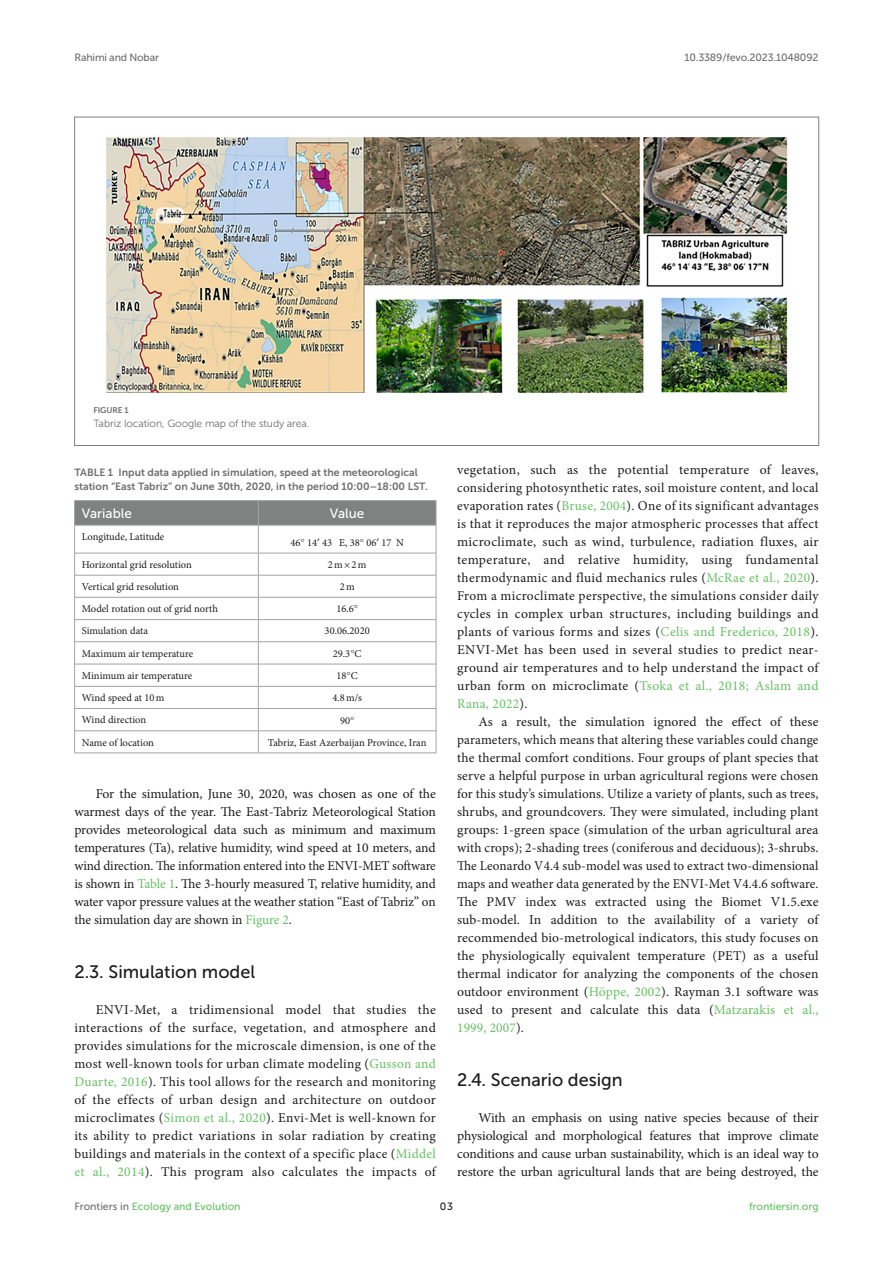
<style>
.page{position:relative;width:893px;height:1263px;background:#fff}
.page>*{position:absolute;margin:0;border:0;box-sizing:border-box;transform-origin:0 0}
.HEAD_2{font:18px "Museo Sans 500";color:#1b1c1b}
.TEXT_FLUSH{font:13.5px/18px "Minion Pro";letter-spacing:.02em;color:#1b1c1b;text-align:justify}
.TEXT{font:13.5px/18px "Minion Pro";color:#1b1c1b;text-align:justify}
.TB_CH{font:13.5px "Museo Sans 500";color:#fff}
.TB_TX{font:10.5px "Minion Pro";color:#1b1c1b}
.TT{font:10.5px/13.5px "Museo Sans 700";color:#706f70}
.t1{font:10.5px "Museo Sans 500";color:#65c161}
.t2{font:10.5px "Museo Sans 500";letter-spacing:-.015em;color:#706f70}
.FIG_LEG{font:10.5px "Museo Sans 300";letter-spacing:-.01em;color:#706f70}
.t3{font:10.5px "Museo Sans 500";color:#1b1c1b}
.FIG_HD{font:8.25px "Museo Sans 700";letter-spacing:-.01em;color:#706f70}
.s1{font-family:"STIX"}
.s2{font-family:"Gentium Plus"}
.s3{color:#65c161}
.s4{color:#706f70}
</style>
<div class="page">
<img style="left:106px;top:137px;width:682px;height:256px">
<hr style="left:258px;top:753px;width:178px;height:1px;background:#a2a3a3">
<hr style="left:74px;top:753px;width:184px;height:1px;background:#a2a3a3">
<svg style="left:74px;top:500px;width:363px;height:253px"></svg>
<hr style="left:74px;top:553px;width:184px;height:1px;background:#a2a3a3">
<p class="t2" style="left:74px;top:51px;width:86px">Rahimi and Nobar</p>
<p class="t2" style="left:685px;top:51px;width:135px">10.3389/fevo.2023.1048092</p>
<p class="FIG_HD" style="left:94px;top:406px;width:37px">FIGURE 1</p>
<p class="FIG_LEG" style="left:94px;top:417px;width:217px">Tabriz location, Google map of the study area.</p>
<p class="TT" style="left:74px;top:466px;width:355px">TABLE 1 Input data applied in simulation, speed at the meteorological station “East Tabriz” on June 30th, 2020, in the period 10:00–18:00 LST.</p>
<p class="TB_CH" style="left:82px;top:506px;width:52px">Variable</p>
<p class="TB_CH" style="left:330px;top:506px;width:36px">Value</p>
<p class="TB_TX" style="left:82px;top:530px;width:84px">Longitude, Latitude</p>
<p class="TB_TX" style="left:290px;top:535px;width:115px">46<span class="s1">°</span> 14<span class="s2">′</span> 43 E, 38<span class="s1">°</span> 06<span class="s2">′</span> 17 N</p>
<p class="TB_TX" style="left:82px;top:558px;width:112px">Horizontal grid resolution</p>
<p class="TB_TX" style="left:328px;top:558px;width:40px">2m×2m</p>
<p class="TB_TX" style="left:82px;top:580px;width:99px">Vertical grid resolution</p>
<p class="TB_TX" style="left:340px;top:580px;width:16px">2m</p>
<p class="TB_TX" style="left:82px;top:602px;width:138px">Model rotation out of grid north</p>
<p class="TB_TX" style="left:336px;top:602px;width:23px">16.6<span class="s1">°</span></p>
<p class="TB_TX" style="left:82px;top:624px;width:68px">Simulation data</p>
<p class="TB_TX" style="left:325px;top:624px;width:47px">30.06.2020</p>
<p class="TB_TX" style="left:82px;top:646px;width:113px">Maximum air temperature</p>
<p class="TB_TX" style="left:333px;top:646px;width:30px">29.3<span class="s1">°</span>C</p>
<p class="TB_TX" style="left:82px;top:668px;width:112px">Minimum air temperature</p>
<p class="TB_TX" style="left:337px;top:669px;width:23px">18<span class="s1">°</span>C</p>
<p class="TB_TX" style="left:82px;top:691px;width:84px">Wind speed at 10m</p>
<p class="TB_TX" style="left:332px;top:691px;width:31px">4.8m/s</p>
<p class="TB_TX" style="left:82px;top:713px;width:66px">Wind direction</p>
<p class="TB_TX" style="left:340px;top:713px;width:16px">90<span class="s1">°</span></p>
<p class="TB_TX" style="left:82px;top:735px;width:74px">Name of location</p>
<p class="TB_TX" style="left:268px;top:735px;width:160px">Tabriz, East Azerbaijan Province, Iran</p>
<p class="TEXT" style="left:74px;top:785px;width:363px;text-indent:21px">For the simulation, June 30, 2020, was chosen as one of the warmest days of the year. The East-Tabriz Meteorological Station provides meteorological data such as minimum and maximum temperatures (Ta), relative humidity, wind speed at 10 meters, and wind direction. The information entered into the ENVI-MET software is shown in <span class="s3">Table 1</span>. The 3-hourly measured T, relative humidity, and water vapor pressure values at the weather station “East of Tabriz” on the simulation day are shown in <span class="s3">Figure 2</span>.</p>
<p class="HEAD_2" style="left:74px;top:962px;width:182px">2.3. Simulation model</p>
<p class="TEXT_FLUSH" style="left:74px;top:1001px;width:363px;text-indent:21px">ENVI-Met, a tridimensional model that studies the interactions of the surface, vegetation, and atmosphere and provides simulations for the microscale dimension, is one of the most well-known tools for urban climate modeling (<span class="s3">Gusson and Duarte, 2016</span>). This tool allows for the research and monitoring of the effects of urban design and architecture on outdoor microclimates (<span class="s3">Simon et al., 2020</span>). Envi-Met is well-known for its ability to predict variations in solar radiation by creating buildings and materials in the context of a specific place (<span class="s3">Middel et al., 2014</span>). This program also calculates the impacts of</p>
<p class="TEXT_FLUSH" style="left:457px;top:461px;width:363px">vegetation, such as the potential temperature of leaves, considering photosynthetic rates, soil moisture content, and local evaporation rates (<span class="s3">Bruse, 2004</span>). One of its significant advantages is that it reproduces the major atmospheric processes that affect microclimate, such as wind, turbulence, radiation fluxes, air temperature, and relative humidity, using fundamental thermodynamic and fluid mechanics rules (<span class="s3">McRae et al., 2020</span>).<br>From a microclimate perspective, the simulations consider daily cycles in complex urban structures, including buildings and plants of various forms and sizes (<span class="s3">Celis and Frederico, 2018</span>).<br>ENVI-Met has been used in several studies to predict near&shy;ground air temperatures and to help understand the impact of urban form on microclimate (<span class="s3">Tsoka et al., 2018; Aslam and Rana, 2022</span>).</p>
<p class="TEXT" style="left:457px;top:713px;width:363px;text-indent:21px">As a result, the simulation ignored the effect of these parameters, which means that altering these variables could change the thermal comfort conditions. Four groups of plant species that serve a helpful purpose in urban agricultural regions were chosen for this study’s simulations. Utilize a variety of plants, such as trees, shrubs, and groundcovers. They were simulated, including plant groups: 1-green space (simulation of the urban agricultural area with crops); 2-shading trees (coniferous and deciduous); 3-shrubs.<br>The Leonardo V4.4 sub-model was used to extract two-dimensional maps and weather data generated by the ENVI-Met V4.4.6 software.<br>The PMV index was extracted using the Biomet V1.5.exe sub-model. In addition to the availability of a variety of recommended bio-metrological indicators, this study focuses on the physiologically equivalent temperature (PET) as a useful thermal indicator for analyzing the components of the chosen outdoor environment (<span class="s3">Höppe, 2002</span>). Rayman 3.1 software was used to present and calculate this data (<span class="s3">Matzarakis et al., 1999, 2007</span>).</p>
<p class="HEAD_2" style="left:457px;top:1070px;width:167px">2.4. Scenario design</p>
<p class="TEXT_FLUSH" style="left:457px;top:1109px;width:363px;text-indent:21px">With an emphasis on using native species because of their physiological and morphological features that improve climate conditions and cause urban sustainability, which is an ideal way to restore the urban agricultural lands that are being destroyed, the</p>
<p class="t1" style="left:74px;top:1200px;width:168px"><span class="s4">Frontiers in</span> Ecology and Evolution</p>
<p class="t3" style="left:440px;top:1200px;width:15px">03</p>
<p class="t1" style="left:749px;top:1200px;width:71px">frontiersin.org</p>
</div>
